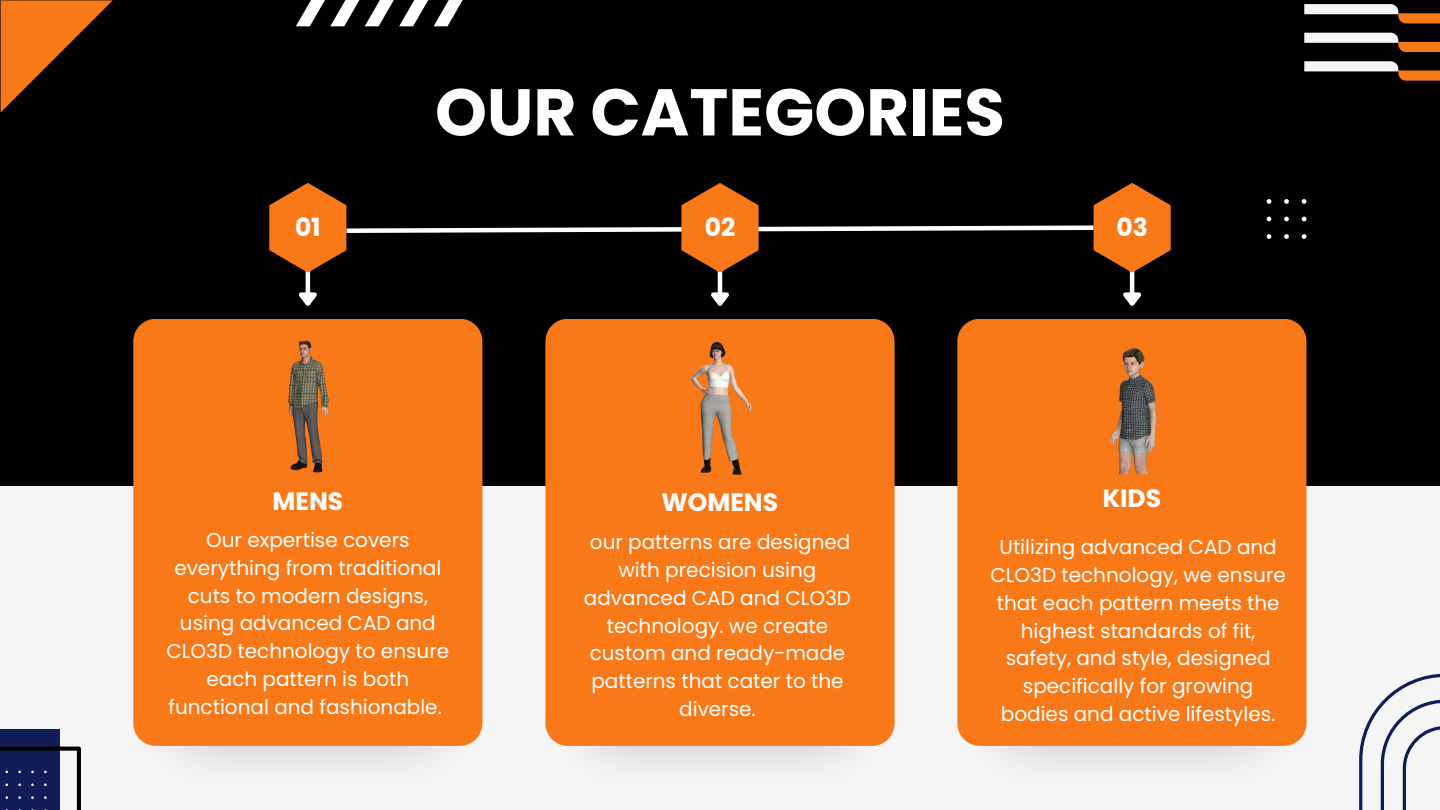
<style>
.page{position:relative;width:1440px;height:810px;background:#f5f5f5}
.page>*{position:absolute;margin:0;border:0;box-sizing:border-box;transform-origin:0 0}
.t1{font:700 66px "Poppins";color:#fff}
.t2{font:700 25px "Poppins";color:#fff}
.t3{font:20px/27.8px "Poppins";color:#fff;text-align:center}
</style>
<div class="page">
<div style="left:0;top:0;width:1439px;height:486px;background:#000"></div>
<svg style="left:296px;top:0;width:167px;height:26px"></svg>
<img style="left:133px;top:713px;width:350px;height:38px">
<div style="left:133px;top:319px;width:349px;height:427px;background:#f97918;border-radius:22px"></div>
<div style="left:545px;top:319px;width:350px;height:427px;background:#f97918;border-radius:22px"></div>
<img style="left:962px;top:713px;width:345px;height:38px">
<div style="left:957px;top:319px;width:349px;height:427px;background:#f97918;border-radius:22px"></div>
<hr style="left:306px;top:231px;width:4px;height:63px;background:#fff">
<svg style="left:298px;top:288px;width:19px;height:18px"></svg>
<hr style="left:718px;top:231px;width:4px;height:63px;background:#fff">
<svg style="left:711px;top:288px;width:18px;height:18px"></svg>
<hr style="left:1130px;top:231px;width:4px;height:63px;background:#fff">
<svg style="left:1123px;top:288px;width:18px;height:18px"></svg>
<svg style="left:269px;top:183px;width:902px;height:90px"></svg>
<svg style="left:1304px;top:4px;width:136px;height:19px"></svg>
<svg style="left:1304px;top:33px;width:136px;height:19px"></svg>
<svg style="left:1304px;top:61px;width:136px;height:20px"></svg>
<div style="left:0;top:729px;width:59px;height:81px;background:#101d56"></div>
<svg style="left:1359px;top:674px;width:81px;height:136px"></svg>
<svg style="left:0;top:0;width:113px;height:112px"></svg>
<svg style="left:1267px;top:199px;width:4px;height:5px"></svg>
<svg style="left:1284px;top:199px;width:5px;height:5px"></svg>
<svg style="left:1302px;top:199px;width:4px;height:5px"></svg>
<svg style="left:1267px;top:217px;width:4px;height:4px"></svg>
<svg style="left:1284px;top:217px;width:5px;height:4px"></svg>
<svg style="left:1302px;top:217px;width:4px;height:4px"></svg>
<svg style="left:1267px;top:234px;width:4px;height:5px"></svg>
<svg style="left:1284px;top:234px;width:5px;height:5px"></svg>
<svg style="left:1302px;top:234px;width:4px;height:5px"></svg>
<svg style="left:0;top:747px;width:81px;height:63px"></svg>
<img style="left:288px;top:340px;width:41px;height:133px">
<img style="left:690px;top:341px;width:62px;height:134px">
<img style="left:1110px;top:348px;width:47px;height:126px">
<p class="t1" style="left:435px;top:66px;width:571px">OUR CATEGORIES</p>
<p class="t2" style="left:295px;top:210px;width:27px">01</p>
<p class="t2" style="left:705px;top:210px;width:32px">02</p>
<h2 class="t2" style="left:1116px;top:210px;width:33px">03</h2>
<p class="t2" style="left:273px;top:484px;width:72px">MENS</p>
<p class="t3" style="left:166px;top:526px;width:284px">Our expertise covers everything from traditional cuts to modern designs, using advanced CAD and<br>CLO3D technology to ensure each pattern is both functional and fashionable.</p>
<p class="t2" style="left:662px;top:485px;width:118px">WOMENS</p>
<p class="t3" style="left:584px;top:528px;width:269px">our patterns are designed with precision using advanced CAD and CLO3D technology. we create custom and ready-made patterns that cater to the diverse.</p>
<h2 class="t2" style="left:1103px;top:481px;width:60px">KIDS</h2>
<p class="t3" style="left:990px;top:533px;width:297px">Utilizing advanced CAD and<br>CLO3D technology, we ensure that each pattern meets the highest standards of fit, safety, and style, designed specifically for growing bodies and active lifestyles.</p>
</div>
